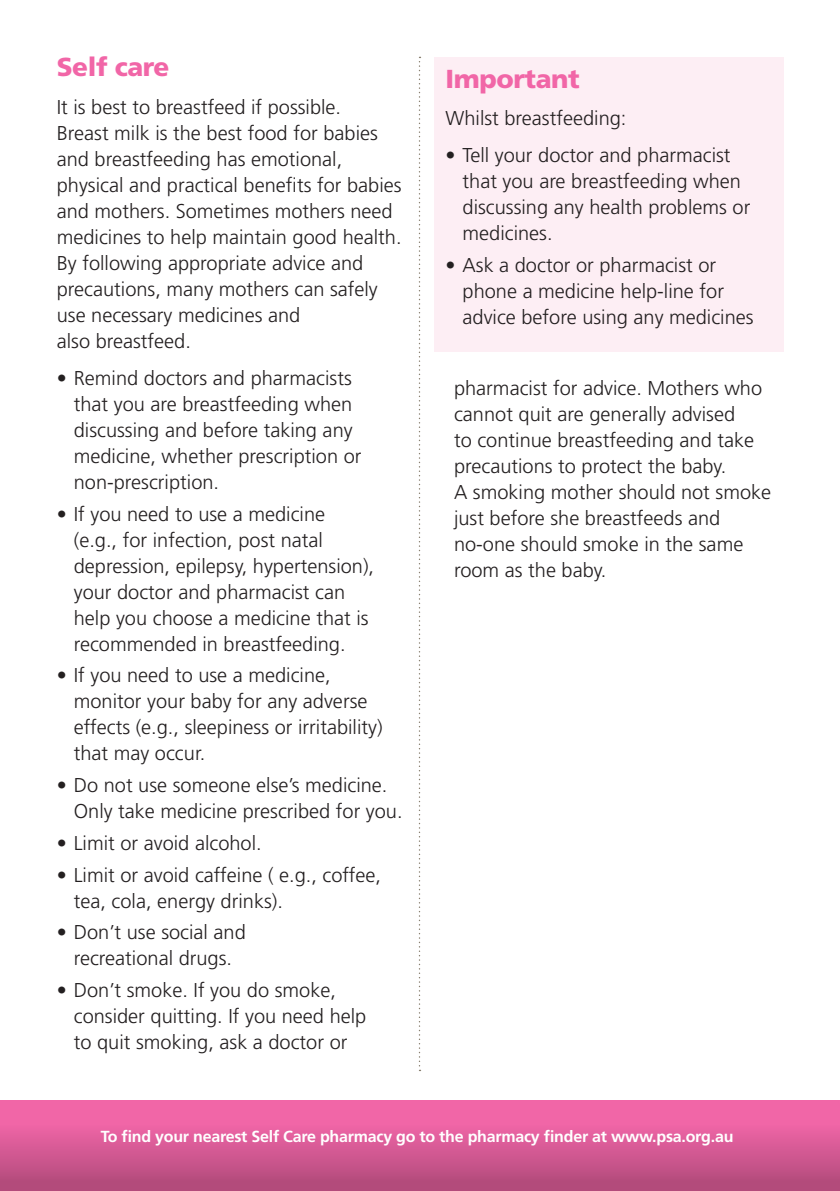
<style>
.page{position:relative;width:840px;height:1191px;background:#fff}
.page>*{position:absolute;margin:0;border:0;box-sizing:border-box;transform-origin:0 0}
.FC_Subhead_1{font:900 26px "Frutiger LT Std";letter-spacing:-.015em;color:#f166a7}
.FC_Bullet__para{font:300 20px/26px "Frutiger LT Std";color:#231f20}
.FC_Body_text{font:300 20px/26px "Frutiger LT Std";color:#231f20}
.FC_Body_text-2{font:700 16px "Frutiger LT Std";letter-spacing:-.015em;color:#fff}
</style>
<div class="page">
<div style="left:0;top:1100px;width:839px;height:91px;background:linear-gradient(to bottom,#fe6cb1,#b14a7a)"></div>
<div style="left:434px;top:57px;width:348px;height:294px;background:#fdeef4"></div>
<svg style="left:418px;top:57px;width:2px;height:1014px"></svg>
<p class="FC_Subhead_1" style="left:57px;top:51px;width:114px">Self care</p>
<p class="FC_Body_text" style="left:57px;top:94px;width:346px">It is best to breastfeed if possible.<br>Breast milk is the best food for babies and breastfeeding has emotional, physical and practical benefits for babies and mothers. Sometimes mothers need medicines to help maintain good health.<br>By following appropriate advice and precautions, many mothers can safely use necessary medicines and<br>also breastfeed.</p>
<p class="FC_Bullet__para" style="left:74px;top:365px;width:289px;text-indent:-17px">• Remind doctors and pharmacists that you are breastfeeding when discussing and before taking any medicine, whether prescription or non-prescription.</p>
<p class="FC_Bullet__para" style="left:74px;top:501px;width:302px;text-indent:-17px">• If you need to use a medicine<br>(e.g., for infection, post natal depression, epilepsy, hypertension), your doctor and pharmacist can help you choose a medicine that is recommended in breastfeeding.</p>
<p class="FC_Bullet__para" style="left:74px;top:663px;width:310px;text-indent:-17px">• If you need to use a medicine, monitor your baby for any adverse effects (e.g., sleepiness or irritability) that may occur.</p>
<p class="FC_Bullet__para" style="left:74px;top:772px;width:330px;text-indent:-17px">• Do not use someone else’s medicine.<br>Only take medicine prescribed for you.</p>
<p class="FC_Bullet__para" style="left:57px;top:830px;width:206px">• Limit or avoid alcohol.</p>
<p class="FC_Bullet__para" style="left:74px;top:862px;width:309px;text-indent:-17px">• Limit or avoid caffeine ( e.g., coffee, tea, cola, energy drinks).</p>
<p class="FC_Bullet__para" style="left:57px;top:919px;width:190px;text-align:center">• Don’t use social and recreational drugs.</p>
<p class="FC_Bullet__para" style="left:74px;top:977px;width:294px;text-indent:-17px">• Don’t smoke. If you do smoke, consider quitting. If you need help to quit smoking, ask a doctor or</p>
<p class="FC_Subhead_1" style="left:445px;top:63px;width:136px">Important</p>
<p class="FC_Body_text" style="left:445px;top:105px;width:182px">Whilst breastfeeding:</p>
<p class="FC_Bullet__para" style="left:462px;top:143px;width:289px;text-indent:-17px">• Tell your doctor and pharmacist that you are breastfeeding when discussing any health problems or medicines.</p>
<p class="FC_Bullet__para" style="left:462px;top:252px;width:292px;text-indent:-17px">• Ask a doctor or pharmacist or phone a medicine help-line for advice before using any medicines</p>
<p class="FC_Bullet__para" style="left:454px;top:375px;width:318px">pharmacist for advice. Mothers who cannot quit are generally advised<br>to continue breastfeeding and take precautions to protect the baby.<br>A smoking mother should not smoke just before she breastfeeds and no-one should smoke in the same room as the baby.</p>
<p class="FC_Body_text-2" style="left:101px;top:1126px;width:633px">To find your nearest Self Care pharmacy go to the pharmacy finder at www.psa.org.au</p>
</div>
